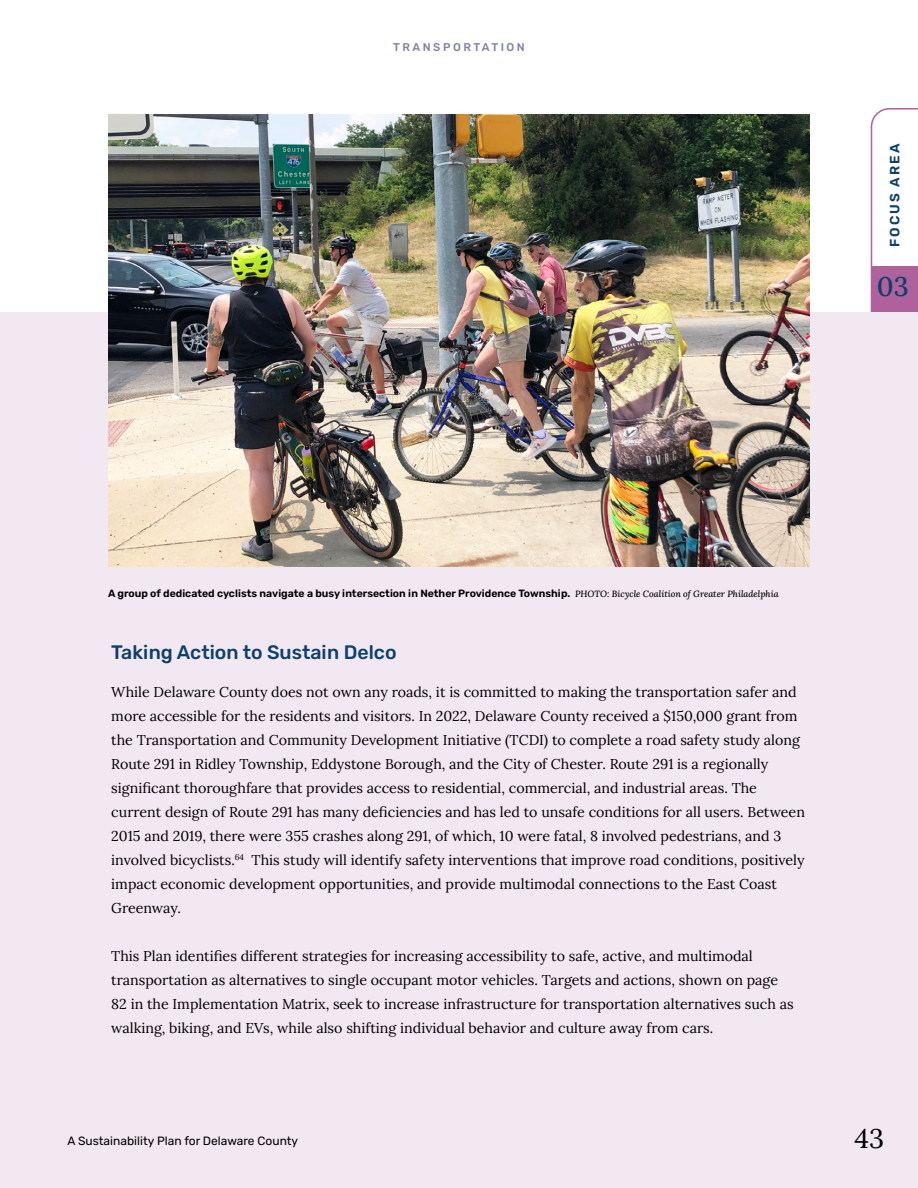
<style>
.page{position:relative;width:918px;height:1188px;background:#fff}
.page>*{position:absolute;margin:0;border:0;box-sizing:border-box;transform-origin:0 0}
.t1{font:27px "Lora";color:#000}
.t2{font:27px "Lora";color:#0e406a}
.t3{font:500 19.5px "Rubik";color:#0e406a}
.t4{font:14.25px/24px "Lora";color:#000}
.t5{font:600 13.5px "Rubik";letter-spacing:.15em;color:#0e406a}
.t6{font:12px "Rubik";color:#000}
.t7{font:500 11.25px "Rubik";letter-spacing:.225em;color:#7c84a1}
.t8{font:600 10.5px "Rubik";color:#000}
.s1{font-family:"Lora";font-weight:400;font-style:italic;font-size:9px}
</style>
<div class="page">
<div style="left:0;top:312px;width:918px;height:876px;background:#f1e8f1"></div>
<svg style="left:870px;top:108px;width:48px;height:204px"></svg>
<img style="left:108px;top:115px;width:702px;height:452px">
<p class="t7" style="left:393px;top:41px;width:133px">TRANSPORTATION</p>
<p class="t5" style="left:887px;top:247px;width:105px;rotate:-90deg">FOCUS AREA</p>
<p class="t2" style="left:877px;top:266px;width:33px">03</p>
<p class="t8" style="left:108px;top:588px;width:672px">A group of dedicated cyclists navigate a busy intersection in Nether Providence Township. <span class="s1">PHOTO: Bicycle Coalition of Greater Philadelphia</span></p>
<p class="t3" style="left:111px;top:642px;width:287px">Taking Action to Sustain Delco</p>
<p class="t4" style="left:111px;top:679px;width:695px">While Delaware County does not own any roads, it is committed to making the transportation safer and more accessible for the residents and visitors. In 2022, Delaware County received a $150,000 grant from the Transportation and Community Development Initiative (TCDI) to complete a road safety study along Route 291 in Ridley Township, Eddystone Borough, and the City of Chester. Route 291 is a regionally significant thoroughfare that provides access to residential, commercial, and industrial areas. The current design of Route 291 has many deficiencies and has led to unsafe conditions for all users. Between 2015 and 2019, there were 355 crashes along 291, of which, 10 were fatal, 8 involved pedestrians, and 3 involved bicyclists.<sup>64</sup> This study will identify safety interventions that improve road conditions, positively impact economic development opportunities, and provide multimodal connections to the East Coast Greenway.</p>
<p class="t4" style="left:111px;top:943px;width:684px">This Plan identifies different strategies for increasing accessibility to safe, active, and multimodal transportation as alternatives to single occupant motor vehicles. Targets and actions, shown on page 82 in the Implementation Matrix, seek to increase infrastructure for transportation alternatives such as walking, biking, and EVs, while also shifting individual behavior and culture away from cars.</p>
<p class="t6" style="left:68px;top:1134px;width:232px">A Sustainability Plan for Delaware County</p>
<p class="t1" style="left:855px;top:1118px;width:31px">43</p>
</div>
